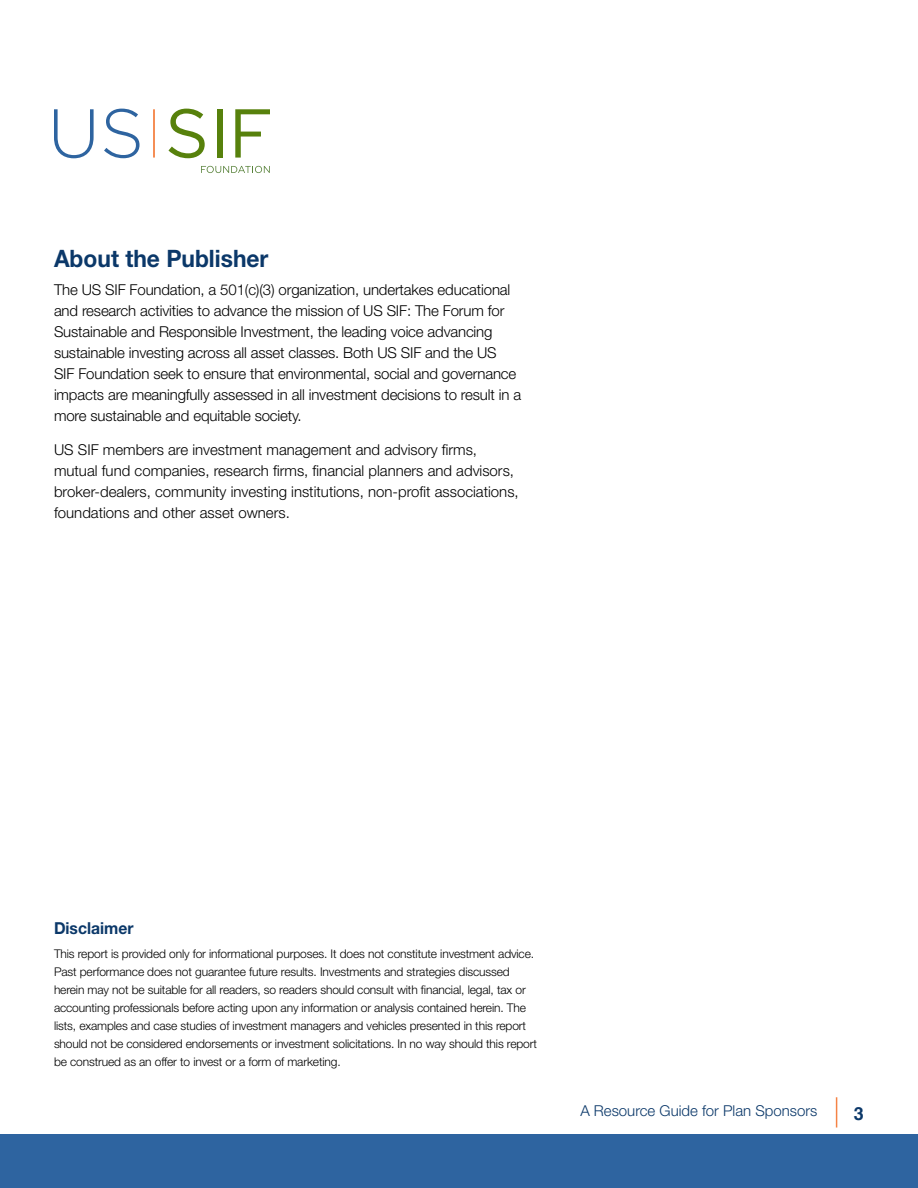
<style>
.page{position:relative;width:918px;height:1188px;background:#fff}
.page>*{position:absolute;margin:0;border:0;box-sizing:border-box;transform-origin:0 0}
.t1{font:700 24px "Helvetica Neue";color:#0b3869;scale:.95 1}
.t2{font:700 18px "Helvetica";color:#0b3869}
.t3{font:700 16.5px "Helvetica Neue";color:#0b3869;scale:.95 1}
.t4{font:300 15px/21px "Helvetica Neue LT Std";letter-spacing:-.01em;color:#000}
.t5{font:300 15px "Helvetica Neue LT Std";color:#0b3869}
.t6{font:300 12px/18px "Helvetica Neue LT Std";letter-spacing:-.01em;color:#000}
</style>
<div class="page">
<hr style="left:836px;top:1097px;width:1px;height:31px;background:#f58345">
<div style="left:0;top:1134px;width:918px;height:54px;background:#2e64a0"></div>
<svg style="left:54px;top:109px;width:40px;height:49px"></svg>
<svg style="left:104px;top:109px;width:36px;height:49px"></svg>
<svg style="left:168px;top:109px;width:37px;height:49px"></svg>
<div style="left:217px;top:109px;width:5px;height:49px;background:#57810c"></div>
<svg style="left:235px;top:109px;width:35px;height:49px"></svg>
<svg style="left:201px;top:166px;width:69px;height:7px"></svg>
<hr style="left:153px;top:109px;width:2px;height:49px;background:#f58345">
<h1 class="t1" style="left:54px;top:240px;width:227px">About the Publisher</h1>
<p class="t4" style="left:54px;top:278px;width:469px">The US SIF Foundation, a 501(c)(3) organization, undertakes educational and research activities to advance the mission of US SIF: The Forum for Sustainable and Responsible Investment, the leading voice advancing sustainable investing across all asset classes. Both US SIF and the US<br>SIF Foundation seek to ensure that environmental, social and governance impacts are meaningfully assessed in all investment decisions to result in a more sustainable and equitable society.</p>
<p class="t4" style="left:54px;top:439px;width:466px">US SIF members are investment management and advisory firms, mutual fund companies, research firms, financial planners and advisors, broker-dealers, community investing institutions, non-profit associations, foundations and other asset owners.</p>
<p class="t3" style="left:54px;top:915px;width:85px">Disclaimer</p>
<p class="t6" style="left:54px;top:945px;width:485px">This report is provided only for informational purposes. It does not constitute investment advice.<br>Past performance does not guarantee future results. Investments and strategies discussed herein may not be suitable for all readers, so readers should consult with financial, legal, tax or accounting professionals before acting upon any information or analysis contained herein. The lists, examples and case studies of investment managers and vehicles presented in this report should not be considered endorsements or investment solicitations. In no way should this report be construed as an offer to invest or a form of marketing.</p>
<p class="t5" style="left:580px;top:1102px;width:239px">A Resource Guide for Plan Sponsors</p>
<p class="t2" style="left:854px;top:1099px;width:12px">3</p>
</div>
